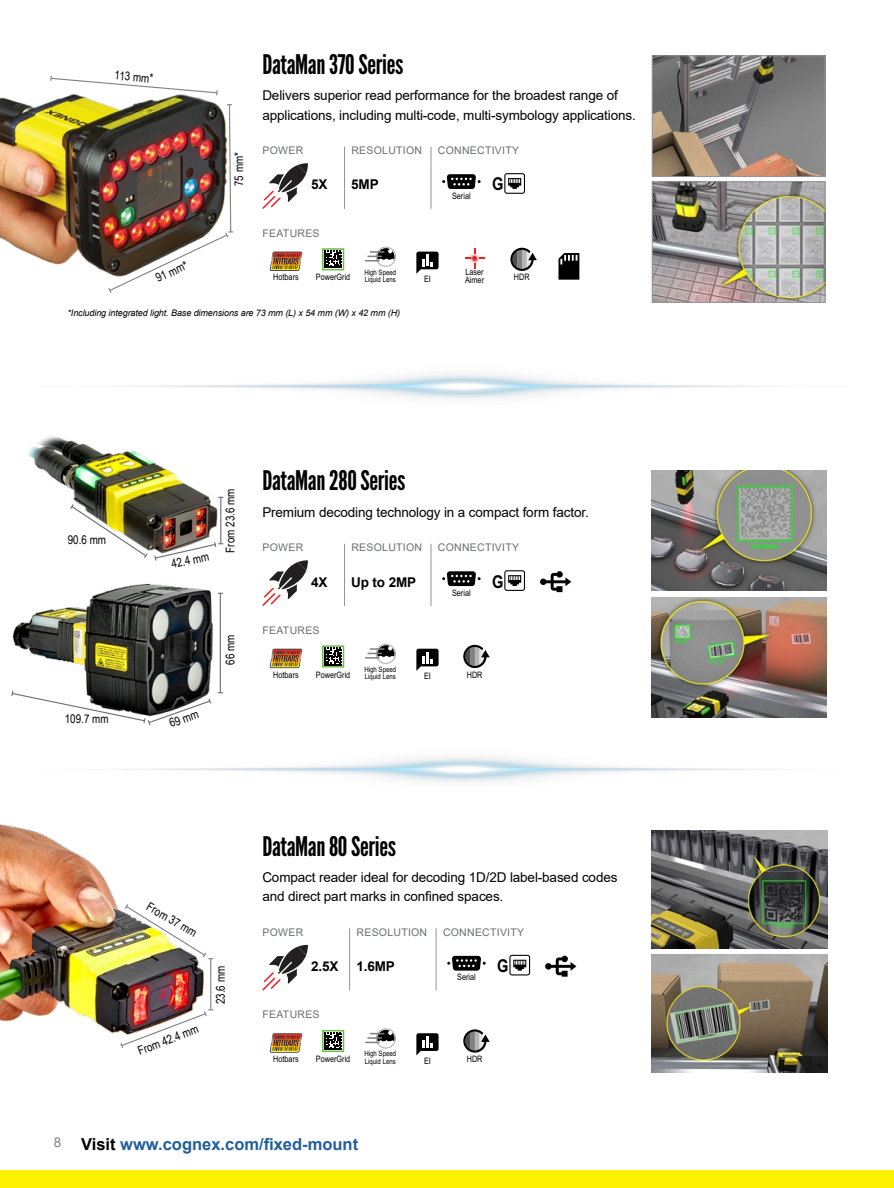
<style>
.page{position:relative;width:894px;height:1188px;background:#fff}
.page>*{position:absolute;margin:0;border:0;box-sizing:border-box;transform-origin:0 0}
.t1{font:27px "League Gothic";letter-spacing:-.01em;color:#000}
.t2{font:700 17.7px "Arial Narrow";color:#000}
.t3{font:700 16.5px "Arial";color:#215e9e}
.t4{font:13.5px/19.5px "Arial";letter-spacing:-.01em;color:#000}
.t5{font:700 13.5px "Arial";letter-spacing:-.01em;color:#000}
.t6{font:12px "Arial Narrow";color:#000}
.t7{font:10.5px "Arial";letter-spacing:.025em;color:#6d6e71}
.t8{font:italic 9px "Arial";letter-spacing:-.01em;color:#000}
.t9{font:8.85px/8.9px "Arial Narrow";color:#000}
.t10{font:7.35px/7.4px "Arial Narrow";color:#000}
.s1{font-weight:400;font-size:13.5px;color:#808285}
.s2{color:#000}
</style>
<div class="page">
<div style="left:0;top:1171px;width:893px;height:17px;background:#fff200"></div>
<img style="left:651px;top:830px;width:176px;height:119px">
<img style="left:651px;top:954px;width:176px;height:119px">
<img style="left:651px;top:471px;width:175px;height:120px">
<img style="left:651px;top:597px;width:175px;height:120px">
<img style="left:28px;top:436px;width:196px;height:109px">
<img style="left:69px;top:497px;width:154px;height:64px">
<img style="left:12px;top:583px;width:201px;height:107px">
<svg style="left:11px;top:690px;width:200px;height:35px"></svg>
<hr style="left:220px;top:593px;width:1px;height:100px;background:#6d6e71">
<img style="left:0;top:824px;width:214px;height:210px">
<hr style="left:210px;top:959px;width:1px;height:51px;background:#808285">
<img style="left:119px;top:1009px;width:94px;height:39px">
<svg style="left:123px;top:903px;width:90px;height:56px"></svg>
<img style="left:653px;top:183px;width:170px;height:118px">
<div style="left:651px;top:181px;width:174px;height:122px;border:1px solid #939598"></div>
<img style="left:653px;top:58px;width:170px;height:117px">
<div style="left:651px;top:56px;width:174px;height:121px;border:1px solid #939598"></div>
<img style="left:0;top:75px;width:218px;height:198px">
<svg style="left:50px;top:76px;width:168px;height:19px"></svg>
<img style="left:107px;top:104px;width:126px;height:189px">
<svg style="left:344px;top:147px;width:1px;height:13px"></svg>
<svg style="left:430px;top:147px;width:1px;height:13px"></svg>
<hr style="left:430px;top:160px;width:1px;height:49px;background:#939598">
<hr style="left:344px;top:160px;width:1px;height:49px;background:#939598">
<svg style="left:262px;top:163px;width:46px;height:46px"></svg>
<svg style="left:442px;top:174px;width:38px;height:15px"></svg>
<svg style="left:504px;top:173px;width:21px;height:21px"></svg>
<img style="left:270px;top:252px;width:32px;height:19px">
<img style="left:270px;top:252px;width:31px;height:18px">
<img style="left:271px;top:253px;width:30px;height:17px">
<svg style="left:272px;top:254px;width:27px;height:15px"></svg>
<div style="left:322px;top:248px;width:22px;height:22px;border:1px solid #6abd45"></div>
<svg style="left:324px;top:250px;width:18px;height:18px"></svg>
<div style="left:375px;top:247px;width:21px;height:20px;border:1px solid #b3b4b4;border-radius:50%"></div>
<svg style="left:365px;top:248px;width:29px;height:17px"></svg>
<svg style="left:416px;top:252px;width:22px;height:22px"></svg>
<svg style="left:465px;top:248px;width:19px;height:21px"></svg>
<svg style="left:510px;top:248px;width:26px;height:23px"></svg>
<svg style="left:558px;top:253px;width:21px;height:27px"></svg>
<svg style="left:344px;top:544px;width:1px;height:13px"></svg>
<svg style="left:430px;top:544px;width:1px;height:13px"></svg>
<hr style="left:430px;top:557px;width:1px;height:49px;background:#939598">
<hr style="left:344px;top:557px;width:1px;height:49px;background:#939598">
<svg style="left:262px;top:560px;width:46px;height:46px"></svg>
<svg style="left:442px;top:571px;width:38px;height:15px"></svg>
<svg style="left:504px;top:570px;width:21px;height:21px"></svg>
<svg style="left:540px;top:571px;width:31px;height:21px"></svg>
<img style="left:270px;top:649px;width:32px;height:19px">
<img style="left:270px;top:650px;width:1px;height:17px">
<img style="left:271px;top:650px;width:30px;height:17px">
<svg style="left:272px;top:651px;width:27px;height:15px"></svg>
<div style="left:322px;top:645px;width:22px;height:23px;border:1px solid #6abd45"></div>
<svg style="left:324px;top:648px;width:18px;height:17px"></svg>
<div style="left:375px;top:644px;width:21px;height:20px;border:1px solid #b3b4b4;border-radius:50%"></div>
<svg style="left:365px;top:645px;width:29px;height:18px"></svg>
<svg style="left:416px;top:649px;width:22px;height:22px"></svg>
<svg style="left:463px;top:645px;width:26px;height:23px"></svg>
<svg style="left:349px;top:928px;width:1px;height:14px"></svg>
<svg style="left:435px;top:928px;width:1px;height:14px"></svg>
<hr style="left:435px;top:942px;width:1px;height:49px;background:#939598">
<hr style="left:349px;top:942px;width:1px;height:49px;background:#939598">
<svg style="left:262px;top:945px;width:46px;height:46px"></svg>
<svg style="left:447px;top:956px;width:38px;height:15px"></svg>
<svg style="left:509px;top:955px;width:21px;height:20px"></svg>
<svg style="left:545px;top:956px;width:31px;height:21px"></svg>
<img style="left:270px;top:1033px;width:32px;height:20px">
<img style="left:270px;top:1034px;width:1px;height:18px">
<img style="left:271px;top:1034px;width:30px;height:18px">
<svg style="left:272px;top:1036px;width:27px;height:15px"></svg>
<div style="left:322px;top:1030px;width:22px;height:22px;border:1px solid #6abd45"></div>
<svg style="left:324px;top:1032px;width:18px;height:18px"></svg>
<div style="left:375px;top:1028px;width:21px;height:21px;border:1px solid #b3b4b4;border-radius:50%"></div>
<svg style="left:365px;top:1030px;width:29px;height:17px"></svg>
<svg style="left:416px;top:1033px;width:22px;height:22px"></svg>
<svg style="left:463px;top:1029px;width:26px;height:24px"></svg>
<p class="t6" style="left:115px;top:66px;width:40px;rotate:5deg">113 mm*</p>
<p class="t6" style="left:153px;top:271px;width:35px;rotate:-25deg">91 mm*</p>
<p class="t6" style="left:230px;top:186px;width:35px;rotate:-90deg">75 mm*</p>
<h1 class="t1" style="left:262px;top:48px;width:142px">DataMan 370 Series</h1>
<p class="t4" style="left:262px;top:86px;width:375px">Delivers superior read performance for the broadest range of applications, including multi-code, multi-symbology applications.</p>
<p class="t7" style="left:262px;top:143px;width:42px">POWER</p>
<p class="t7" style="left:351px;top:143px;width:72px">RESOLUTION</p>
<p class="t7" style="left:438px;top:143px;width:83px">CONNECTIVITY</p>
<p class="t5" style="left:311px;top:175px;width:18px">5X</p>
<p class="t5" style="left:351px;top:175px;width:29px">5MP</p>
<p class="t9" style="left:452px;top:191px;width:20px">Serial</p>
<h2 class="t2" style="left:492px;top:171px;width:13px">G</h2>
<p class="t7" style="left:262px;top:226px;width:59px">FEATURES</p>
<p class="t9" style="left:273px;top:273px;width:27px">Hotbars</p>
<p class="t9" style="left:316px;top:273px;width:36px">PowerGrid</p>
<p class="t10" style="left:364px;top:268px;width:33px">High Speed<br>Liquid Lens</p>
<p class="t9" style="left:424px;top:274px;width:8px">EI</p>
<p class="t9" style="left:465px;top:267px;width:20px">Laser<br>Aimer</p>
<p class="t9" style="left:513px;top:273px;width:17px">HDR</p>
<p class="t8" style="left:68px;top:307px;width:334px">*Including integrated light. Base dimensions are 73 mm (L) x 54 mm (W) x 42 mm (H)</p>
<p class="t6" style="left:68px;top:531px;width:40px">90.6 mm</p>
<p class="t6" style="left:169px;top:556px;width:40px;rotate:-13deg">42.4 mm</p>
<p class="t6" style="left:221px;top:553px;width:65px;rotate:-90deg">From 23.6 mm</p>
<p class="t6" style="left:65px;top:710px;width:45px">109.7 mm</p>
<p class="t6" style="left:167px;top:715px;width:32px;rotate:-19deg">69 mm</p>
<p class="t6" style="left:221px;top:665px;width:32px;rotate:-90deg">66 mm</p>
<h1 class="t1" style="left:262px;top:465px;width:145px">DataMan 280 Series</h1>
<p class="t4" style="left:262px;top:502px;width:328px">Premium decoding technology in a compact form factor.</p>
<p class="t7" style="left:262px;top:540px;width:42px">POWER</p>
<p class="t7" style="left:351px;top:540px;width:72px">RESOLUTION</p>
<p class="t7" style="left:438px;top:540px;width:83px">CONNECTIVITY</p>
<p class="t5" style="left:311px;top:572px;width:18px">4X</p>
<p class="t5" style="left:351px;top:572px;width:66px">Up to 2MP</p>
<p class="t9" style="left:452px;top:588px;width:20px">Serial</p>
<h2 class="t2" style="left:492px;top:568px;width:13px">G</h2>
<p class="t7" style="left:262px;top:623px;width:59px">FEATURES</p>
<p class="t9" style="left:273px;top:670px;width:27px">Hotbars</p>
<p class="t9" style="left:316px;top:670px;width:36px">PowerGrid</p>
<p class="t10" style="left:364px;top:665px;width:33px">High Speed<br>Liquid Lens</p>
<p class="t9" style="left:424px;top:671px;width:8px">EI</p>
<p class="t9" style="left:466px;top:670px;width:17px">HDR</p>
<p class="t6" style="left:152px;top:898px;width:57px;rotate:30deg">From 37 mm</p>
<p class="t6" style="left:135px;top:1043px;width:65px;rotate:-21deg">From 42.4 mm</p>
<p class="t6" style="left:212px;top:1004px;width:40px;rotate:-90deg">23.6 mm</p>
<h1 class="t1" style="left:262px;top:830px;width:135px">DataMan 80 Series</h1>
<p class="t4" style="left:262px;top:867px;width:356px">Compact reader ideal for decoding 1D/2D label-based codes and direct part marks in confined spaces.</p>
<p class="t7" style="left:262px;top:925px;width:42px">POWER</p>
<p class="t7" style="left:356px;top:925px;width:72px">RESOLUTION</p>
<p class="t7" style="left:443px;top:925px;width:83px">CONNECTIVITY</p>
<p class="t5" style="left:311px;top:957px;width:29px">2.5X</p>
<p class="t5" style="left:356px;top:957px;width:40px">1.6MP</p>
<p class="t9" style="left:457px;top:972px;width:20px">Serial</p>
<h2 class="t2" style="left:497px;top:953px;width:13px">G</h2>
<p class="t7" style="left:262px;top:1007px;width:59px">FEATURES</p>
<p class="t9" style="left:273px;top:1054px;width:27px">Hotbars</p>
<p class="t9" style="left:316px;top:1054px;width:36px">PowerGrid</p>
<p class="t10" style="left:364px;top:1050px;width:33px">High Speed<br>Liquid Lens</p>
<p class="t9" style="left:424px;top:1056px;width:8px">EI</p>
<p class="t9" style="left:466px;top:1054px;width:17px">HDR</p>
<p class="t3" style="left:54px;top:1132px;width:306px"><span class="s1">8</span> <span class="s2">Visit</span> www.cognex.com/fixed-mount</p>
</div>
